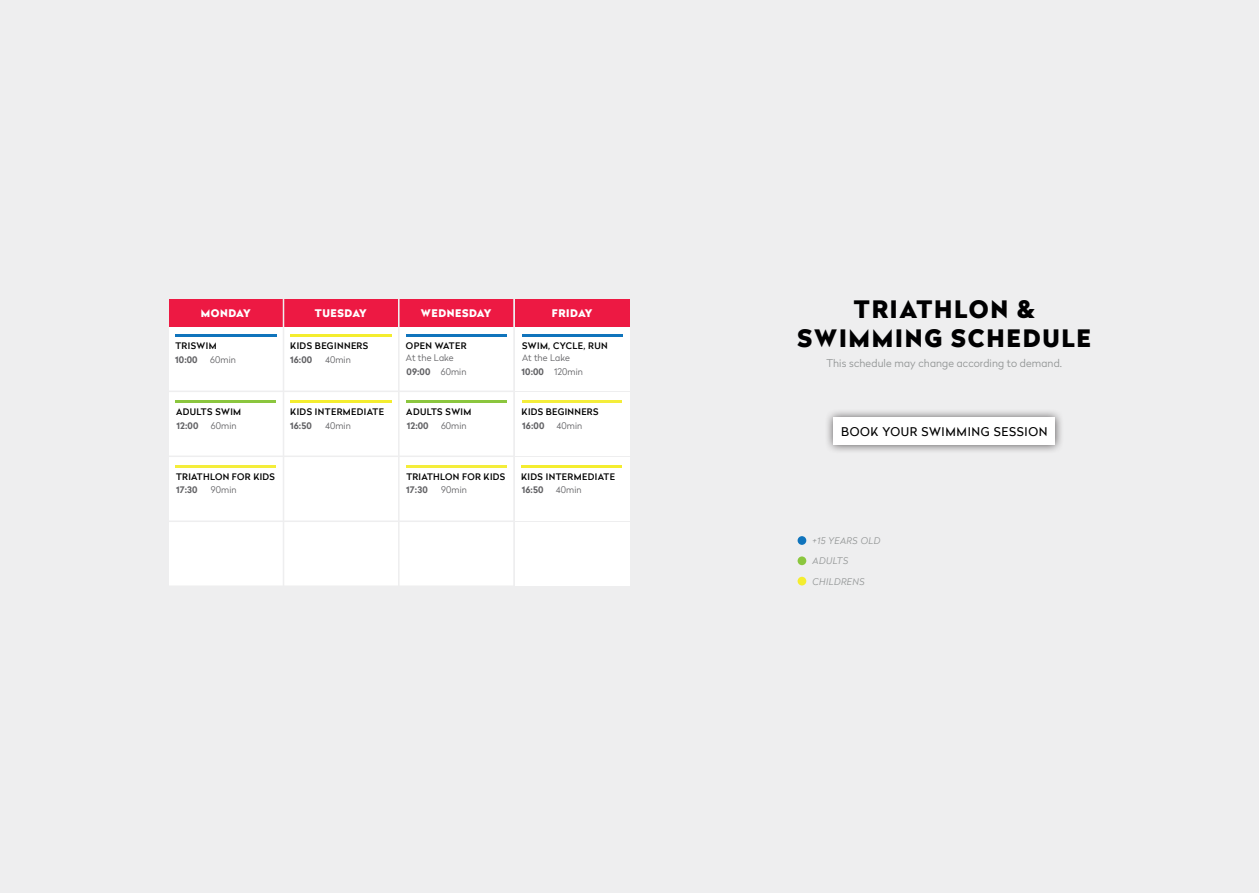
<style>
.page{position:relative;width:1259px;height:893px;background:#eeeeef}
.page>*{position:absolute;margin:0;border:0;box-sizing:border-box;transform-origin:0 0}
.t1{font:900 24px "Radikal";letter-spacing:.075em;color:#000001}
.t2{font:12px "Radikal";letter-spacing:.055em;color:#000001}
.t3{font:300 10.5px "Radikal";letter-spacing:.01em;color:#929595}
.t4{font:900 10.5px "Radikal";letter-spacing:.055em;color:#fff}
.t5{font:500 9px "Radikal";letter-spacing:.04em;color:#000}
.t6{font:300 9px "Radikal";letter-spacing:.01em;color:#636366}
.t7{font:700 9px "Radikal";letter-spacing:.01em;color:#636366}
.t8{font:500 9px "Radikal";letter-spacing:.045em;color:#000001}
.t9{font:italic 300 9px "Radikal";letter-spacing:.045em;color:#929595}
</style>
<div class="page">
<div style="left:824px;top:409px;width:240px;height:45px;background:#231f20;opacity:.75"></div>
<div style="left:833px;top:418px;width:222px;height:27px;background:#fff"></div>
<svg style="left:797px;top:536px;width:9px;height:9px"></svg>
<div style="left:797px;top:556px;width:9px;height:9px;background:#8bc63e;border-radius:50%"></div>
<div style="left:797px;top:577px;width:9px;height:8px;background:#f4ed2f;border-radius:50%"></div>
<div style="left:169px;top:327px;width:114px;height:64px;background:#fff"></div>
<div style="left:284px;top:327px;width:114px;height:64px;background:#fff"></div>
<div style="left:169px;top:300px;width:114px;height:27px;background:#ed1943"></div>
<div style="left:284px;top:300px;width:114px;height:27px;background:#ed1943"></div>
<hr style="left:176px;top:334px;width:101px;height:2px;background:#1074bc">
<div style="left:169px;top:457px;width:114px;height:63px;background:#fff"></div>
<div style="left:169px;top:522px;width:114px;height:63px;background:#fff"></div>
<div style="left:284px;top:392px;width:114px;height:64px;background:#fff"></div>
<div style="left:284px;top:457px;width:114px;height:63px;background:#fff"></div>
<div style="left:284px;top:522px;width:114px;height:63px;background:#fff"></div>
<div style="left:169px;top:392px;width:114px;height:63px;background:#fff"></div>
<hr style="left:290px;top:334px;width:102px;height:3px;background:#f4ed2f">
<hr style="left:290px;top:400px;width:102px;height:3px;background:#f4ed2f">
<div style="left:399px;top:327px;width:114px;height:64px;background:#fff"></div>
<div style="left:399px;top:300px;width:114px;height:27px;background:#ed1943"></div>
<div style="left:399px;top:392px;width:114px;height:64px;background:#fff"></div>
<div style="left:399px;top:457px;width:114px;height:63px;background:#fff"></div>
<div style="left:399px;top:522px;width:114px;height:63px;background:#fff"></div>
<hr style="left:406px;top:400px;width:100px;height:3px;background:#8bc63e">
<hr style="left:176px;top:400px;width:100px;height:3px;background:#8bc63e">
<hr style="left:406px;top:334px;width:100px;height:3px;background:#1074bc">
<hr style="left:176px;top:465px;width:100px;height:2px;background:#f4ed3a">
<hr style="left:406px;top:465px;width:100px;height:2px;background:#f4ed3a">
<hr style="left:165px;top:455px;width:582px;height:2px;background:#eeeeef">
<div style="left:515px;top:300px;width:114px;height:27px;background:#ed1943"></div>
<div style="left:515px;top:327px;width:114px;height:64px;background:#fff"></div>
<div style="left:515px;top:392px;width:114px;height:64px;background:#fff"></div>
<div style="left:515px;top:457px;width:114px;height:63px;background:#fff"></div>
<div style="left:515px;top:522px;width:114px;height:63px;background:#fff"></div>
<hr style="left:522px;top:334px;width:100px;height:2px;background:#1074bc">
<hr style="left:521px;top:400px;width:100px;height:3px;background:#f4ed3a">
<hr style="left:522px;top:465px;width:100px;height:3px;background:#f4ed2f">
<p class="t4" style="left:201px;top:306px;width:51px">MONDAY</p>
<p class="t4" style="left:315px;top:306px;width:53px">TUESDAY</p>
<p class="t4" style="left:421px;top:306px;width:72px">WEDNESDAY</p>
<p class="t4" style="left:552px;top:306px;width:42px">FRIDAY</p>
<p class="t5" style="left:175px;top:339px;width:43px">TRISWIM</p>
<p class="t7" style="left:175px;top:353px;width:24px">10:00</p>
<p class="t6" style="left:210px;top:353px;width:27px">60min</p>
<p class="t8" style="left:290px;top:339px;width:80px">KIDS BEGINNERS</p>
<p class="t7" style="left:290px;top:353px;width:24px">16:00</p>
<p class="t6" style="left:325px;top:354px;width:27px">40min</p>
<p class="t5" style="left:406px;top:339px;width:62px">OPEN WATER</p>
<p class="t6" style="left:406px;top:352px;width:49px">At the Lake</p>
<p class="t7" style="left:406px;top:365px;width:25px">09:00</p>
<p class="t6" style="left:441px;top:366px;width:27px">60min</p>
<p class="t5" style="left:522px;top:339px;width:87px">SWIM, CYCLE, RUN</p>
<p class="t6" style="left:522px;top:351px;width:49px">At the Lake</p>
<p class="t7" style="left:521px;top:365px;width:24px">10:00</p>
<p class="t6" style="left:554px;top:365px;width:30px">120min</p>
<p class="t1" style="left:854px;top:292px;width:182px">TRIATHLON &amp;</p>
<p class="t1" style="left:797px;top:321px;width:295px">SWIMMING SCHEDULE</p>
<p class="t3" style="left:826px;top:355px;width:237px">This schedule may change according to demand.</p>
<p class="t5" style="left:176px;top:405px;width:67px">ADULTS SWIM</p>
<p class="t7" style="left:177px;top:419px;width:23px">12:00</p>
<p class="t6" style="left:211px;top:419px;width:27px">60min</p>
<p class="t5" style="left:290px;top:405px;width:95px">KIDS INTERMEDIATE</p>
<p class="t7" style="left:290px;top:419px;width:23px">16:50</p>
<p class="t6" style="left:325px;top:420px;width:27px">40min</p>
<p class="t5" style="left:406px;top:405px;width:67px">ADULTS SWIM</p>
<p class="t7" style="left:407px;top:419px;width:23px">12:00</p>
<p class="t6" style="left:441px;top:419px;width:27px">60min</p>
<p class="t5" style="left:521px;top:405px;width:78px">KIDS BEGINNERS</p>
<p class="t7" style="left:522px;top:419px;width:24px">16:00</p>
<p class="t6" style="left:556px;top:419px;width:27px">40min</p>
<p class="t2" style="left:841px;top:423px;width:208px">BOOK YOUR SWIMMING SESSION</p>
<p class="t5" style="left:176px;top:470px;width:100px">TRIATHLON FOR KIDS</p>
<p class="t7" style="left:176px;top:483px;width:23px">17:30</p>
<p class="t6" style="left:211px;top:483px;width:27px">90min</p>
<p class="t5" style="left:406px;top:470px;width:100px">TRIATHLON FOR KIDS</p>
<p class="t7" style="left:406px;top:483px;width:23px">17:30</p>
<p class="t6" style="left:441px;top:483px;width:27px">90min</p>
<p class="t8" style="left:521px;top:470px;width:95px">KIDS INTERMEDIATE</p>
<p class="t7" style="left:522px;top:484px;width:23px">16:50</p>
<p class="t6" style="left:556px;top:484px;width:27px">40min</p>
<p class="t9" style="left:812px;top:534px;width:69px">+15 YEARS OLD</p>
<p class="t9" style="left:812px;top:555px;width:37px">ADULTS</p>
<p class="t9" style="left:812px;top:575px;width:53px">CHILDRENS</p>
</div>
